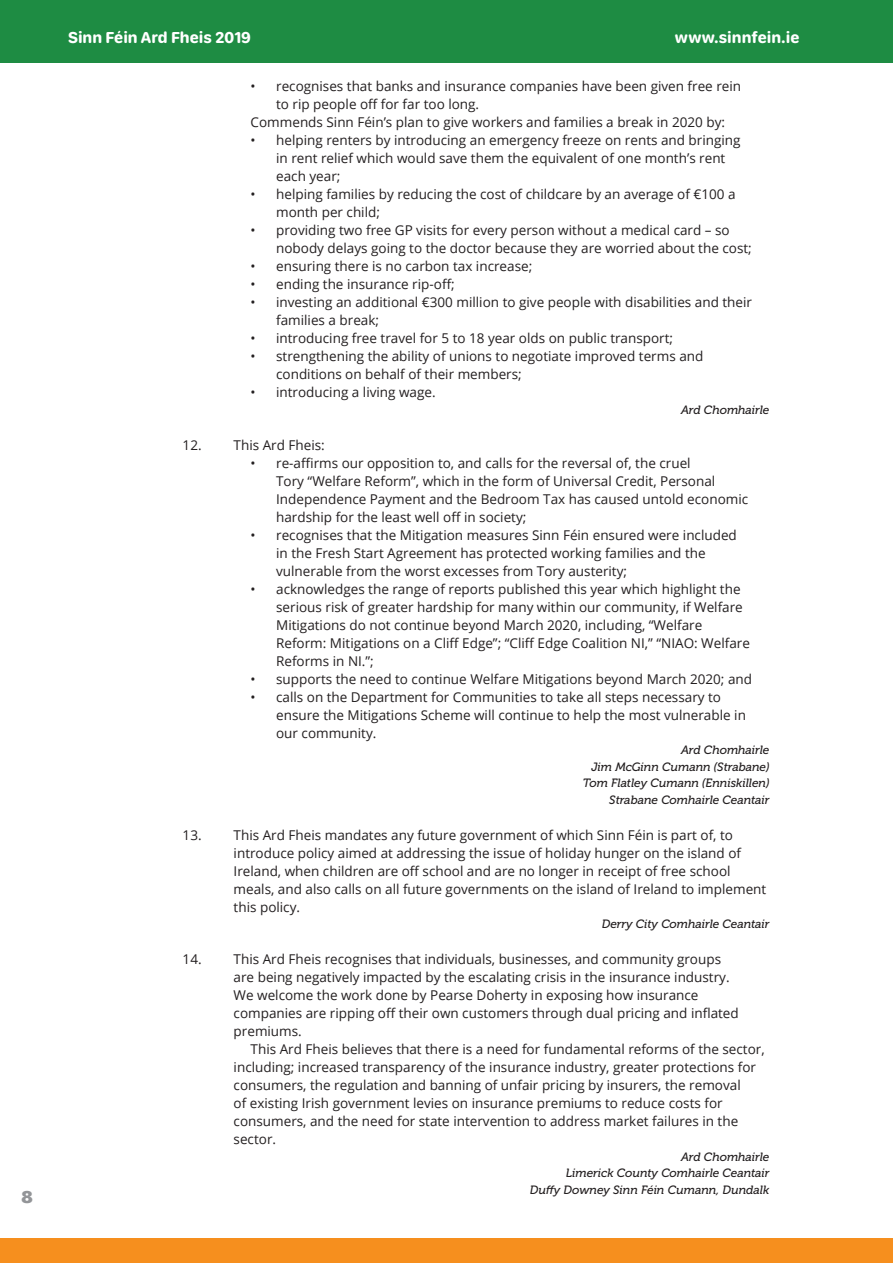
<style>
.page{position:relative;width:893px;height:1263px;background:#fff}
.page>*{position:absolute;margin:0;border:0;box-sizing:border-box;transform-origin:0 0}
.t1{font:900 18px "SF Compact Rounded";color:#939598}
.t2{font:700 16.5px "SF Compact Rounded";color:#fff}
.Bullet_point{font:13.5px/18px "Open Sans";color:#231f20}
.indent{font:13.5px/18px "Open Sans";color:#231f20}
.cumann{font:italic 12px "Museo 500";color:#231f20}
</style>
<div class="page">
<div style="left:0;top:0;width:893px;height:63px;background:#1e8c43"></div>
<div style="left:0;top:1238px;width:893px;height:25px;background:#f68f1e"></div>
<h1 class="t1" style="left:22px;top:1186px;width:13px">8</h1>
<p class="t2" style="left:68px;top:28px;width:184px">Sinn Féin Ard Fheis 2019</p>
<p class="t2" style="left:675px;top:28px;width:126px">www.sinnfein.ie</p>
<p class="Bullet_point" style="left:276px;top:77px;width:466px;text-indent:-26px">• recognises that banks and insurance companies have been given free rein to rip people off for far too long.</p>
<p class="indent" style="left:251px;top:113px;width:476px">Commends Sinn Féin’s plan to give workers and families a break in 2020 by:</p>
<p class="Bullet_point" style="left:276px;top:131px;width:466px;text-indent:-26px">• helping renters by introducing an emergency freeze on rents and bringing in rent relief which would save them the equivalent of one month’s rent each year;</p>
<p class="Bullet_point" style="left:276px;top:185px;width:461px;text-indent:-26px">• helping families by reducing the cost of childcare by an average of €100 a month per child;</p>
<p class="Bullet_point" style="left:276px;top:221px;width:477px;text-indent:-26px">• providing two free GP visits for every person without a medical card – so nobody delays going to the doctor because they are worried about the cost;</p>
<p class="Bullet_point" style="left:251px;top:257px;width:283px">• ensuring there is no carbon tax increase;</p>
<p class="Bullet_point" style="left:251px;top:275px;width:206px">• ending the insurance rip-off;</p>
<p class="Bullet_point" style="left:276px;top:293px;width:477px;text-indent:-26px">• investing an additional €300 million to give people with disabilities and their families a break;</p>
<p class="Bullet_point" style="left:251px;top:329px;width:424px">• introducing free travel for 5 to 18 year olds on public transport;</p>
<p class="Bullet_point" style="left:276px;top:347px;width:429px;text-indent:-26px">• strengthening the ability of unions to negotiate improved terms and conditions on behalf of their members;</p>
<p class="Bullet_point" style="left:251px;top:383px;width:187px">• introducing a living wage.</p>
<p class="cumann" style="left:681px;top:403px;width:90px">Ard Chomhairle</p>
<p class="indent" style="left:183px;top:435px;width:144px">12. This Ard Fheis:</p>
<p class="Bullet_point" style="left:276px;top:453px;width:474px;text-indent:-26px">• re-affirms our opposition to, and calls for the reversal of, the cruel<br>Tory “Welfare Reform”, which in the form of Universal Credit, Personal Independence Payment and the Bedroom Tax has caused untold economic hardship for the least well off in society;</p>
<p class="Bullet_point" style="left:276px;top:525px;width:462px;text-indent:-26px">• recognises that the Mitigation measures Sinn Féin ensured were included in the Fresh Start Agreement has protected working families and the vulnerable from the worst excesses from Tory austerity;</p>
<p class="Bullet_point" style="left:276px;top:579px;width:475px;text-indent:-26px">• acknowledges the range of reports published this year which highlight the serious risk of greater hardship for many within our community, if Welfare Mitigations do not continue beyond March 2020, including, “Welfare Reform: Mitigations on a Cliff Edge”; “Cliff Edge Coalition NI,” “NIAO: Welfare Reforms in NI.”;</p>
<p class="Bullet_point" style="left:251px;top:669px;width:503px">• supports the need to continue Welfare Mitigations beyond March 2020; and</p>
<p class="Bullet_point" style="left:276px;top:687px;width:471px;text-indent:-26px">• calls on the Department for Communities to take all steps necessary to ensure the Mitigations Scheme will continue to help the most vulnerable in our community.</p>
<p class="cumann" style="left:681px;top:743px;width:90px">Ard Chomhairle</p>
<p class="cumann" style="left:591px;top:760px;width:179px">Jim McGinn Cumann (Strabane)</p>
<p class="cumann" style="left:583px;top:776px;width:188px">Tom Flatley Cumann (Enniskillen)</p>
<p class="cumann" style="left:609px;top:793px;width:162px">Strabane Comhairle Ceantair</p>
<p class="indent" style="left:234px;top:825px;width:534px;text-indent:-51px">13. This Ard Fheis mandates any future government of which Sinn Féin is part of, to introduce policy aimed at addressing the issue of holiday hunger on the island of Ireland, when children are off school and are no longer in receipt of free school meals, and also calls on all future governments on the island of Ireland to implement this policy.</p>
<p class="cumann" style="left:602px;top:917px;width:169px">Derry City Comhairle Ceantair</p>
<p class="indent" style="left:234px;top:950px;width:507px;text-indent:-51px">14. This Ard Fheis recognises that individuals, businesses, and community groups are being negatively impacted by the escalating crisis in the insurance industry.<br>We welcome the work done by Pearse Doherty in exposing how insurance companies are ripping off their own customers through dual pricing and inflated premiums.</p>
<p class="indent" style="left:234px;top:1040px;width:533px;text-indent:17px">This Ard Fheis believes that there is a need for fundamental reforms of the sector, including; increased transparency of the insurance industry, greater protections for consumers, the regulation and banning of unfair pricing by insurers, the removal<br>of existing Irish government levies on insurance premiums to reduce costs for consumers, and the need for state intervention to address market failures in the sector.</p>
<p class="cumann" style="left:681px;top:1150px;width:90px">Ard Chomhairle</p>
<p class="cumann" style="left:566px;top:1166px;width:205px">Limerick County Comhairle Ceantair</p>
<p class="cumann" style="left:530px;top:1183px;width:241px">Duffy Downey Sinn Féin Cumann, Dundalk</p>
</div>
